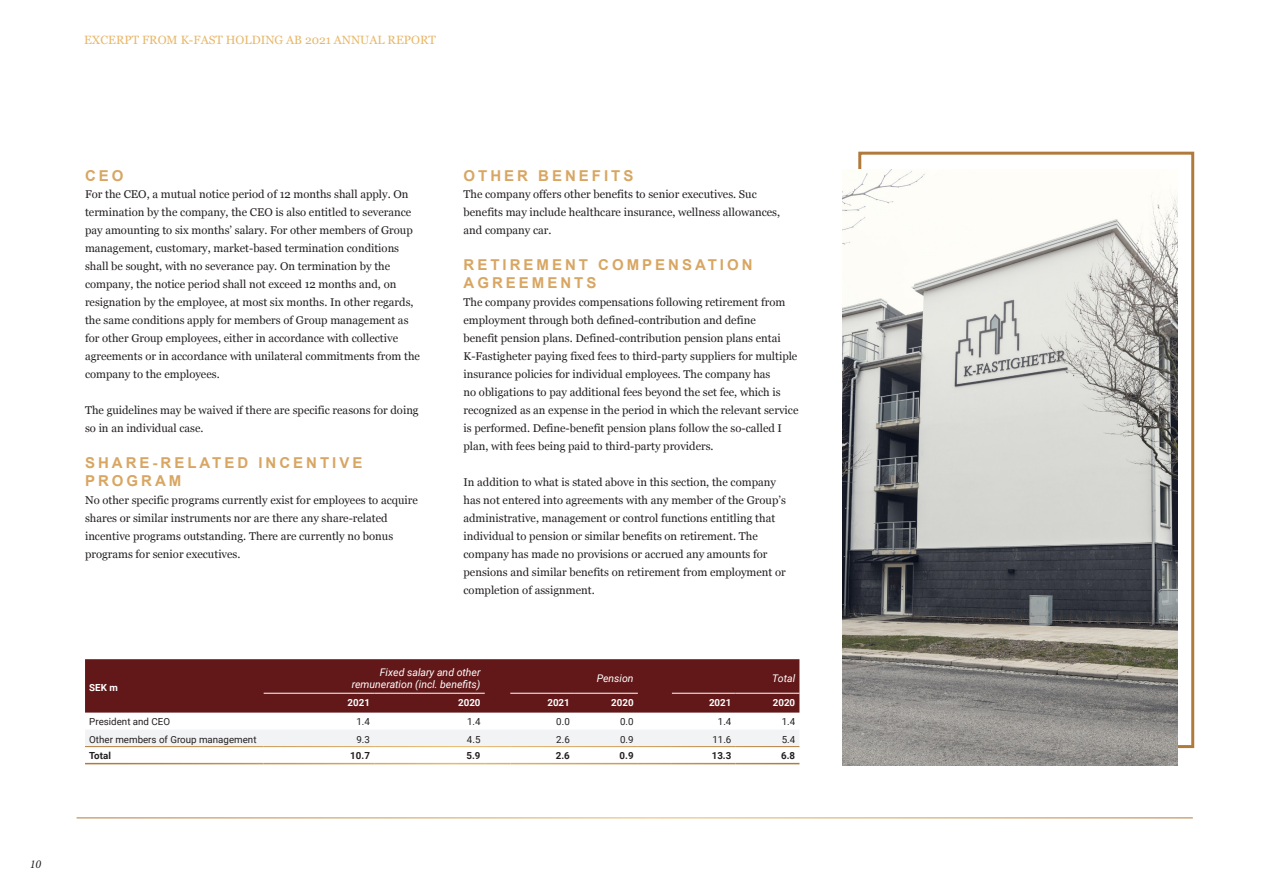
<style>
.page{position:relative;width:1263px;height:893px;background:#fff}
.page>*{position:absolute;margin:0;border:0;box-sizing:border-box;transform-origin:0 0}
.t1{font:700 15px/18px "Arial";letter-spacing:.2em;color:#d8a662}
.t2{font:12px "Georgia";color:#e8b86a}
.t3{font:italic 12px "Minion Pro";color:#231f20}
.t4{font:11.25px/18px "Georgia";color:#231f20}
.t5{font:italic 10.5px/12px "Roboto";color:#fff;text-align:right}
.t6{font:9.75px "Roboto";color:#231f20}
.t7{font:700 9.75px "Roboto";color:#fff}
.t8{font:700 9.75px "Roboto";color:#231f20}
</style>
<div class="page">
<img style="left:842px;top:169px;width:336px;height:596px">
<div style="left:85px;top:659px;width:714px;height:54px;background:#621819"></div>
<div style="left:85px;top:730px;width:714px;height:17px;background:#f2f3f4"></div>
<hr style="left:510px;top:746px;width:64px;height:1px;background:#fff">
<hr style="left:574px;top:746px;width:64px;height:1px;background:#fff">
<hr style="left:638px;top:746px;width:34px;height:1px;background:#fff">
<hr style="left:672px;top:746px;width:64px;height:1px;background:#fff">
<hr style="left:736px;top:746px;width:63px;height:1px;background:#fff">
<svg style="left:485px;top:763px;width:25px;height:1px"></svg>
<hr style="left:264px;top:693px;width:110px;height:1px;background:#fff">
<hr style="left:374px;top:693px;width:111px;height:1px;background:#fff">
<hr style="left:510px;top:693px;width:64px;height:1px;background:#fff">
<hr style="left:574px;top:693px;width:64px;height:1px;background:#fff">
<hr style="left:672px;top:693px;width:64px;height:1px;background:#fff">
<hr style="left:736px;top:693px;width:63px;height:1px;background:#fff">
<p class="t2" style="left:84px;top:33px;width:353px">EXCERPT FROM K-FAST HOLDING AB 2021 ANNUAL REPORT</p>
<p class="t3" style="left:30px;top:856px;width:13px">10</p>
<h1 class="t1" style="left:85px;top:167px;width:40px">CEO</h1>
<p class="t4" style="left:85px;top:185px;width:336px">For the CEO, a mutual notice period of 12 months shall apply. On termination by the company, the CEO is also entitled to severance pay amounting to six months’ salary. For other members of Group management, customary, market-based termination conditions shall be sought, with no severance pay. On termination by the company, the notice period shall not exceed 12 months and, on resignation by the employee, at most six months. In other regards, the same conditions apply for members of Group management as for other Group employees, either in accordance with collective agreements or in accordance with unilateral commitments from the company to the employees.</p>
<p class="t4" style="left:85px;top:401px;width:335px">The guidelines may be waived if there are specific reasons for doing so in an individual case.</p>
<h1 class="t1" style="left:85px;top:454px;width:279px">SHARE-RELATED INCENTIVE<br>PROGRAM</h1>
<p class="t4" style="left:85px;top:491px;width:334px">No other specific programs currently exist for employees to acquire shares or similar instruments nor are there any share-related incentive programs outstanding. There are currently no bonus programs for senior executives.</p>
<h1 class="t1" style="left:463px;top:167px;width:171px">OTHER BENEFITS</h1>
<p class="t4" style="left:463px;top:185px;width:318px">The company offers other benefits to senior executives. Suc benefits may include healthcare insurance, wellness allowances, and company car.</p>
<h1 class="t1" style="left:463px;top:256px;width:291px">RETIREMENT COMPENSATION<br>AGREEMENTS</h1>
<p class="t4" style="left:463px;top:293px;width:336px">The company provides compensations following retirement from employment through both defined-contribution and define<br>benefit pension plans. Defined-contribution pension plans entai K-Fastigheter paying fixed fees to third-party suppliers for multiple insurance policies for individual employees. The company has<br>no obligations to pay additional fees beyond the set fee, which is recognized as an expense in the period in which the relevant service is performed. Define-benefit pension plans follow the so-called I plan, with fees being paid to third-party providers.</p>
<p class="t4" style="left:463px;top:473px;width:324px">In addition to what is stated above in this section, the company has not entered into agreements with any member of the Group’s administrative, management or control functions entitling that individual to pension or similar benefits on retirement. The company has made no provisions or accrued any amounts for pensions and similar benefits on retirement from employment or completion of assignment.</p>
<p class="t7" style="left:89px;top:681px;width:30px">SEK m</p>
<p class="t5" style="left:352px;top:666px;width:130px">Fixed salary and other remuneration (incl. benefits)</p>
<p class="t5" style="left:597px;top:672px;width:38px">Pension</p>
<p class="t5" style="left:772px;top:672px;width:24px">Total</p>
<p class="t7" style="left:348px;top:695px;width:24px">2021</p>
<p class="t7" style="left:458px;top:695px;width:24px">2020</p>
<p class="t7" style="left:547px;top:695px;width:24px">2021</p>
<p class="t7" style="left:611px;top:695px;width:24px">2020</p>
<p class="t7" style="left:709px;top:695px;width:24px">2021</p>
<p class="t7" style="left:773px;top:695px;width:24px">2020</p>
<p class="t6" style="left:89px;top:715px;width:82px">President and CEO</p>
<p class="t6" style="left:356px;top:715px;width:15px">1.4</p>
<p class="t6" style="left:467px;top:715px;width:15px">1.4</p>
<p class="t6" style="left:556px;top:715px;width:15px">0.0</p>
<p class="t6" style="left:620px;top:715px;width:15px">0.0</p>
<p class="t6" style="left:718px;top:715px;width:15px">1.4</p>
<p class="t6" style="left:782px;top:715px;width:15px">1.4</p>
<p class="t6" style="left:89px;top:733px;width:169px">Other members of Group management</p>
<p class="t6" style="left:356px;top:733px;width:15px">9.3</p>
<p class="t6" style="left:467px;top:733px;width:15px">4.5</p>
<p class="t6" style="left:556px;top:733px;width:15px">2.6</p>
<p class="t6" style="left:620px;top:733px;width:15px">0.9</p>
<p class="t6" style="left:712px;top:733px;width:21px">11.6</p>
<p class="t6" style="left:782px;top:733px;width:15px">5.4</p>
<p class="t8" style="left:89px;top:749px;width:23px">Total</p>
<p class="t8" style="left:350px;top:749px;width:21px">10.7</p>
<p class="t8" style="left:466px;top:749px;width:16px">5.9</p>
<p class="t8" style="left:556px;top:749px;width:16px">2.6</p>
<p class="t8" style="left:619px;top:749px;width:16px">0.9</p>
<p class="t8" style="left:712px;top:749px;width:21px">13.3</p>
<p class="t8" style="left:781px;top:749px;width:16px">6.8</p>
</div>
